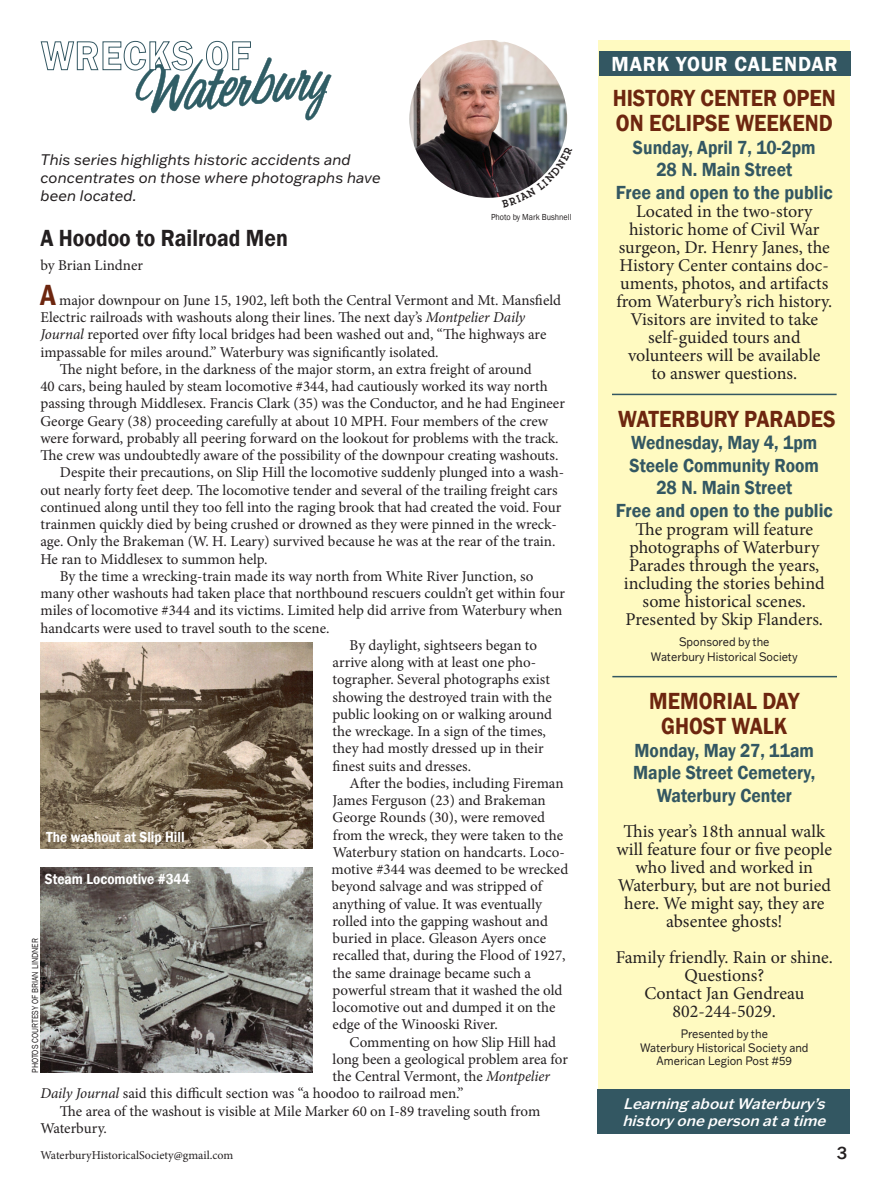
<style>
.page{position:relative;width:891px;height:1188px;background:#fff}
.page>*{position:absolute;margin:0;border:0;box-sizing:border-box;transform-origin:0 0}
.Subhead{font:600 24px/25.5px "Franklin Gothic";color:#6d260f;scale:.9 1}
.Subhead-2{font:600 24px "Franklin Gothic";color:#231f20;scale:.9 1}
.Subhead-3{font:600 21px "Franklin Gothic";letter-spacing:.04em;color:#fff;scale:.96 1}
.Subhead-4{font:600 19.5px "Franklin Gothic";color:#335762;scale:.9 1}
.Body_text{font:600 19.5px "Franklin Gothic";color:#335762;scale:.93 1}
.Photo_caption{font:18px/18px "Minion Pro";letter-spacing:-.005em;color:#231f20;text-align:center}
.Body_text-2{font:18px/18px "Minion Pro";color:#231f20;text-align:center}
.t1{font:500 18px "Franklin Gothic";color:#231f20}
.Body_text-3{font:15px/17.2px "Minion Pro";color:#231f20}
.Body_text-4{font:italic 15px/18px "Franklin Gothic ATF";color:#231f20}
.Body_text-5{font:italic 500 15px "Franklin Gothic ATF";color:#fff}
.Photo_credit{font:600 15px "Franklin Gothic";color:#fff;scale:.9 1}
.author{font:15px "Minion Pro";color:#231f20}
.Photo_caption-2{font:12px "Franklin Gothic ATF";color:#231f20;scale:.9 1}
.t2{font:12px "Minion Pro";color:#231f20}
.Photo_credit-2{font:9px "Franklin Gothic";color:#231f20;scale:.9 1}
.s1{font-family:"Franklin Gothic";font-weight:600;font-stretch:condensed;font-size:30px;color:#6d260f}
.s2{font-style:italic}
</style>
<div class="page">
<img style="left:409px;top:40px;width:158px;height:158px;border-radius:79px">
<svg style="left:40px;top:41px;width:291px;height:79px"></svg>
<div style="left:599px;top:41px;width:251px;height:1093px;background:#fffac1"></div>
<div style="left:599px;top:51px;width:251px;height:25px;background:#335762"></div>
<div style="left:598px;top:1089px;width:252px;height:45px;background:#335762"></div>
<img style="left:40px;top:643px;width:272px;height:206px">
<img style="left:40px;top:867px;width:272px;height:206px">
<hr style="left:612px;top:394px;width:225px;height:1px;background:#335762">
<hr style="left:612px;top:676px;width:225px;height:1px;background:#335762">
<svg style="left:502px;top:147px;width:60px;height:50px"></svg>
<p class="Body_text-4" style="left:40px;top:150px;width:312px">This series highlights historic accidents and</p>
<p class="Body_text-4" style="left:40px;top:168px;width:342px">concentrates on those where photographs have been located.</p>
<p class="Subhead-2" style="left:40px;top:224px;width:276px">A Hoodoo to Railroad Men</p>
<p class="author" style="left:40px;top:256px;width:104px">by Brian Lindner</p>
<p class="Body_text-3" style="left:40px;top:292px;width:522px"><span class="s1">A</span> major downpour on June 15, 1902, left both the Central Vermont and Mt. Mansfield</p>
<p class="Body_text-3" style="left:40px;top:309px;width:507px">Electric railroads with washouts along their lines. The next day’s <span class="s2">Montpelier Daily<br>Journal</span> reported over fifty local bridges had been washed out and, “The highways are impassable for miles around.” Waterbury was significantly isolated.</p>
<p class="Body_text-3" style="left:40px;top:361px;width:526px;text-indent:19px">The night before, in the darkness of the major storm, an extra freight of around<br>40 cars, being hauled by steam locomotive #344, had cautiously worked its way north passing through Middlesex. Francis Clark (35) was the Conductor, and he had Engineer George Geary (38) proceeding carefully at about 10 MPH. Four members of the crew were forward, probably all peering forward on the lookout for problems with the track.<br>The crew was undoubtedly aware of the possibility of the downpour creating washouts.</p>
<p class="Body_text-3" style="left:40px;top:464px;width:525px;text-indent:19px">Despite their precautions, on Slip Hill the locomotive suddenly plunged into a wash&shy;out nearly forty feet deep. The locomotive tender and several of the trailing freight cars continued along until they too fell into the raging brook that had created the void. Four trainmen quickly died by being crushed or drowned as they were pinned in the wreck&shy;age. Only the Brakeman (W. H. Leary) survived because he was at the rear of the train.<br>He ran to Middlesex to summon help.</p>
<p class="Body_text-3" style="left:40px;top:568px;width:526px;text-indent:19px">By the time a wrecking-train made its way north from White River Junction, so many other washouts had taken place that northbound rescuers couldn’t get within four miles of locomotive #344 and its victims. Limited help did arrive from Waterbury when handcarts were used to travel south to the scene.</p>
<p class="Body_text-3" style="left:333px;top:637px;width:221px;text-indent:17px">By daylight, sightseers began to arrive along with at least one pho&shy;tographer. Several photographs exist showing the destroyed train with the public looking on or walking around the wreckage. In a sign of the times, they had mostly dressed up in their finest suits and dresses.</p>
<p class="Body_text-3" style="left:332px;top:775px;width:238px;text-indent:18px">After the bodies, including Fireman James Ferguson (23) and Brakeman George Rounds (30), were removed from the wreck, they were taken to the Waterbury station on handcarts. Loco&shy;motive #344 was deemed to be wrecked beyond salvage and was stripped of anything of value. It was eventually rolled into the gapping washout and buried in place. Gleason Ayers once recalled that, during the Flood of 1927, the same drainage became such a powerful stream that it washed the old locomotive out and dumped it on the edge of the Winooski River.</p>
<p class="Body_text-3" style="left:350px;top:1033px;width:208px">Commenting on how Slip Hill had</p>
<p class="Body_text-3" style="left:333px;top:1051px;width:237px">long been a geological problem area for</p>
<p class="Body_text-3" style="left:333px;top:1068px;width:219px">the Central Vermont, the <span class="s2">Montpelier</span></p>
<p class="Body_text-3" style="left:40px;top:1085px;width:425px"><span class="s2">Daily Journal</span> said this difficult section was “a hoodoo to railroad men.”</p>
<p class="Body_text-3" style="left:40px;top:1102px;width:501px;text-indent:20px">The area of the washout is visible at Mile Marker 60 on I-89 traveling south from<br>Waterbury.</p>
<p class="Photo_credit-2" style="left:491px;top:211px;width:91px">Photo by Mark Bushnell</p>
<p class="Photo_credit" style="left:46px;top:828px;width:155px">The washout at Slip Hill</p>
<p class="Photo_credit" style="left:45px;top:870px;width:162px">Steam Locomotive #344</p>
<p class="Photo_credit-2" style="left:30px;top:1073px;width:151px;rotate:-90deg">PHOTOS COURTESY OF BRIAN LINDNER</p>
<p class="Subhead-3" style="left:612px;top:51px;width:237px">MARK YOUR CALENDAR</p>
<p class="Subhead" style="left:613px;top:85px;width:249px">HISTORY CENTER OPEN<br>ON ECLIPSE WEEKEND</p>
<p class="Subhead-4" style="left:633px;top:135px;width:204px">Sunday, April 7, 10-2pm</p>
<p class="Subhead-4" style="left:656px;top:158px;width:152px">28 N. Main Street</p>
<p class="Body_text" style="left:616px;top:180px;width:235px">Free and open to the public</p>
<p class="Photo_caption" style="left:616px;top:202px;width:217px">Located in the two-story historic home of Civil War surgeon, Dr. Henry Janes, the<br>History Center contains doc&shy;uments, photos, and artifacts from Waterbury’s rich history.</p>
<p class="Photo_caption" style="left:630px;top:310px;width:189px">Visitors are invited to take self-guided tours and</p>
<p class="Photo_caption" style="left:628px;top:346px;width:194px">volunteers will be available</p>
<p class="Photo_caption" style="left:651px;top:364px;width:147px">to answer questions.</p>
<p class="Subhead" style="left:618px;top:406px;width:243px">WATERBURY PARADES</p>
<p class="Subhead-4" style="left:631px;top:431px;width:208px">Wednesday, May 4, 1pm</p>
<p class="Subhead-4" style="left:630px;top:453px;width:212px">Steele Community Room</p>
<p class="Subhead-4" style="left:656px;top:476px;width:152px">28 N. Main Street</p>
<p class="Body_text" style="left:616px;top:498px;width:235px">Free and open to the public</p>
<p class="Photo_caption" style="left:636px;top:520px;width:179px">The program will feature</p>
<p class="Photo_caption" style="left:629px;top:538px;width:191px">photographs of Waterbury</p>
<p class="Photo_caption" style="left:624px;top:556px;width:202px">Parades through the years, including the stories behind some historical scenes.</p>
<p class="Photo_caption" style="left:626px;top:610px;width:199px">Presented by Skip Flanders.</p>
<p class="Photo_caption-2" style="left:679px;top:634px;width:102px">Sponsored by the</p>
<p class="Photo_caption-2" style="left:651px;top:649px;width:165px">Waterbury Historical Society</p>
<p class="Subhead" style="left:649px;top:688px;width:168px">MEMORIAL DAY</p>
<p class="Subhead" style="left:661px;top:714px;width:142px">GHOST WALK</p>
<p class="Subhead-4" style="left:635px;top:738px;width:201px">Monday, May 27, 11am</p>
<p class="Subhead-4" style="left:633px;top:761px;width:204px">Maple Street Cemetery,</p>
<p class="Subhead-4" style="left:657px;top:783px;width:152px">Waterbury Center</p>
<p class="Body_text-2" style="left:624px;top:823px;width:203px">This year’s 18th annual walk</p>
<p class="Body_text-2" style="left:617px;top:841px;width:217px">will feature four or five people</p>
<p class="Body_text-2" style="left:618px;top:859px;width:215px">who lived and worked in<br>Waterbury, but are not buried here. We might say, they are absentee ghosts!</p>
<p class="Body_text-2" style="left:616px;top:949px;width:219px">Family friendly. Rain or shine.</p>
<p class="Body_text-2" style="left:684px;top:967px;width:81px">Questions?</p>
<p class="Body_text-2" style="left:644px;top:985px;width:161px">Contact Jan Gendreau</p>
<p class="Body_text-2" style="left:673px;top:1003px;width:105px">802-244-5029.</p>
<p class="Photo_caption-2" style="left:681px;top:1026px;width:98px">Presented by the</p>
<p class="Photo_caption-2" style="left:640px;top:1039px;width:189px">Waterbury Historical Society and</p>
<p class="Photo_caption-2" style="left:657px;top:1053px;width:152px">American Legion Post #59</p>
<p class="Body_text-5" style="left:623px;top:1093px;width:208px">LearningaboutWaterbury’s</p>
<p class="Body_text-5" style="left:622px;top:1110px;width:210px">historyonepersonatatime</p>
<p class="t2" style="left:40px;top:1147px;width:194px">WaterburyHistoricalSociety@gmail.com</p>
<p class="t1" style="left:837px;top:1141px;width:12px">3</p>
</div>
